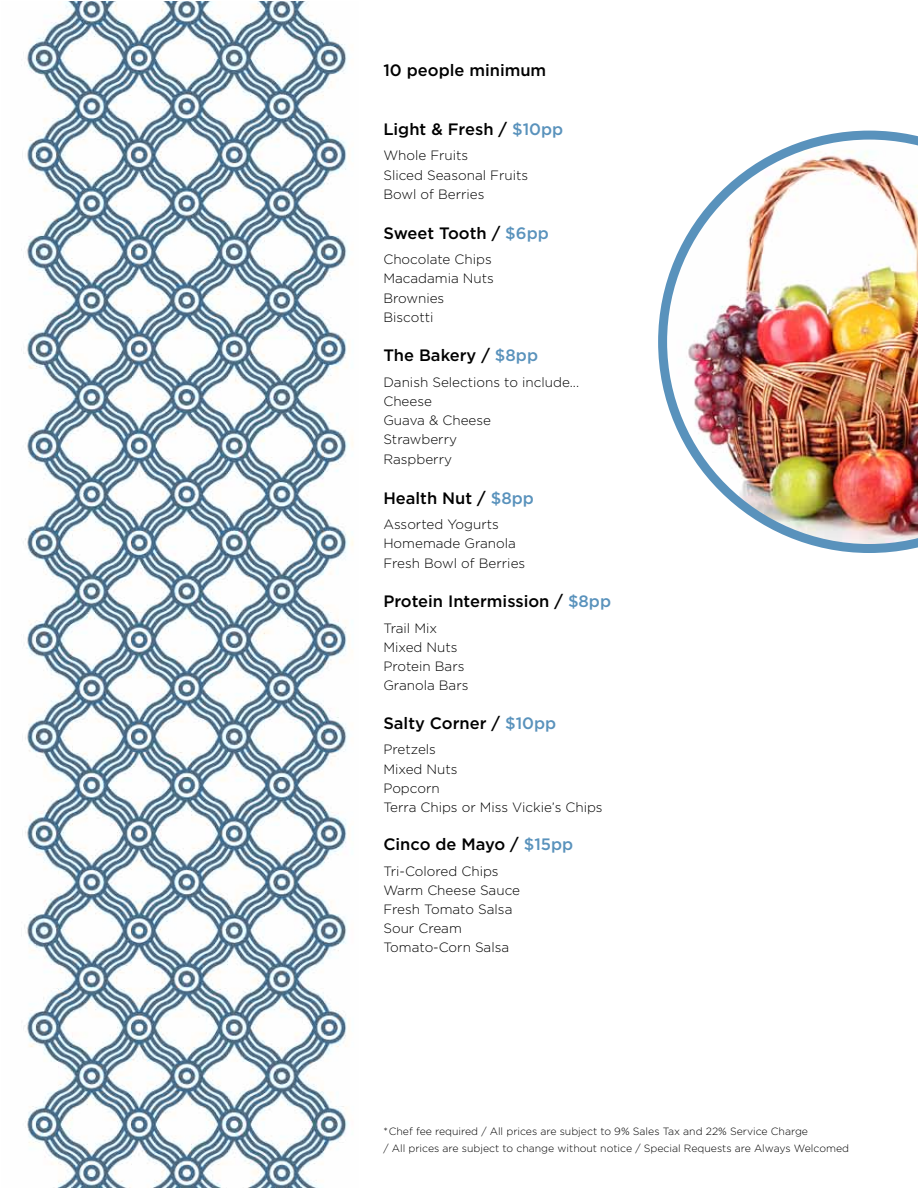
<style>
.page{position:relative;width:918px;height:1188px;background:#fff}
.page>*{position:absolute;margin:0;border:0;box-sizing:border-box;transform-origin:0 0}
.t1{font:500 16.5px "Gotham";color:#000}
.t2{font:300 13.5px/19.2px "Gotham";color:#000}
.t3{font:300 10.5px/16.8px "Gotham";color:#000}
.s1{color:#5992bc}
</style>
<div class="page">
<img style="left:22px;top:2px;width:332px;height:1186px">
<img style="left:658px;top:131px;width:260px;height:422px">
<p class="t1" style="left:383px;top:59px;width:164px">10 people minimum</p>
<p class="t1" style="left:383px;top:119px;width:181px">Light &amp; Fresh / <span class="s1">$10pp</span></p>
<p class="t2" style="left:383px;top:146px;width:146px">Whole Fruits<br>Sliced Seasonal Fruits<br>Bowl of Berries</p>
<p class="t1" style="left:383px;top:222px;width:167px">Sweet Tooth / <span class="s1">$6pp</span></p>
<p class="t2" style="left:383px;top:250px;width:112px">Chocolate Chips<br>Macadamia Nuts<br>Brownies<br>Biscotti</p>
<p class="t1" style="left:383px;top:345px;width:156px">The Bakery / <span class="s1">$8pp</span></p>
<p class="t2" style="left:383px;top:372px;width:197px">Danish Selections to include...<br>Cheese<br>Guava &amp; Cheese<br>Strawberry<br>Raspberry</p>
<p class="t1" style="left:383px;top:487px;width:152px">Health Nut / <span class="s1">$8pp</span></p>
<p class="t2" style="left:383px;top:514px;width:143px">Assorted Yogurts<br>Homemade Granola<br>Fresh Bowl of Berries</p>
<p class="t1" style="left:383px;top:591px;width:229px">Protein Intermission / <span class="s1">$8pp</span></p>
<p class="t2" style="left:383px;top:618px;width:87px">Trail Mix<br>Mixed Nuts<br>Protein Bars<br>Granola Bars</p>
<p class="t1" style="left:383px;top:713px;width:174px">Salty Corner / <span class="s1">$10pp</span></p>
<p class="t2" style="left:383px;top:740px;width:221px">Pretzels<br>Mixed Nuts<br>Popcorn<br>Terra Chips or Miss Vickie’s Chips</p>
<p class="t1" style="left:383px;top:834px;width:191px">Cinco de Mayo / <span class="s1">$15pp</span></p>
<p class="t2" style="left:383px;top:861px;width:138px">Tri-Colored Chips<br>Warm Cheese Sauce<br>Fresh Tomato Salsa<br>Sour Cream<br>Tomato-Corn Salsa</p>
<p class="t3" style="left:383px;top:1122px;width:467px">*Chef fee required / All prices are subject to 9% Sales Tax and 22% Service Charge<br>/ All prices are subject to change without notice / Special Requests are Always Welcomed</p>
</div>
